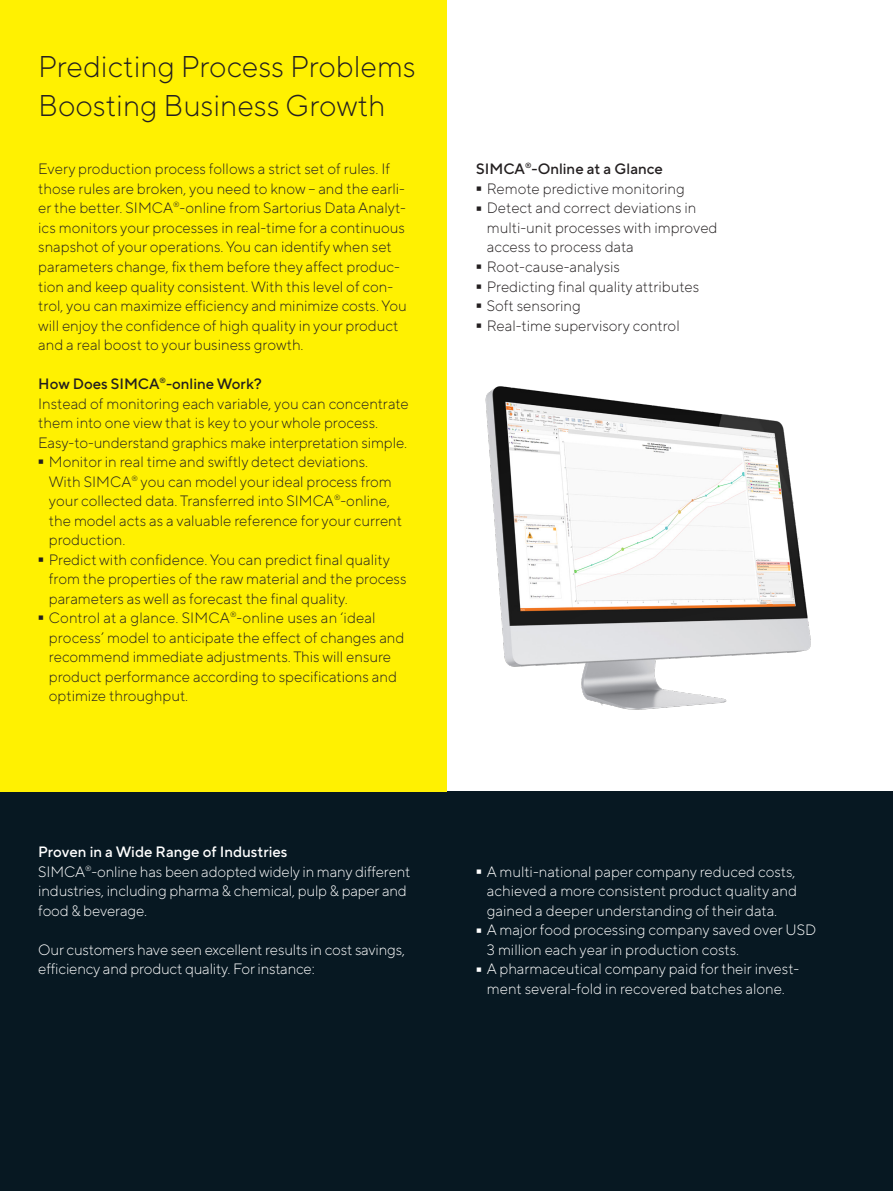
<style>
.page{position:relative;width:893px;height:1191px;background:#fff}
.page>*{position:absolute;margin:0;border:0;box-sizing:border-box;transform-origin:0 0}
.t1{font:300 95.25px "TT Norms Pro";color:#231f20;scale:.16 1}
.t2{font:300 95.25px "TT Norms Pro";color:#fff;scale:.16 1}
.Head_03_black{font:300 30px/39px "TT Norms Pro";color:#231f20}
.Body_Light_black{font:300 15px/19.5px "TT Norms Pro";color:#231f20}
.Body_Light_black-2{font:300 15px/19.5px "TT Norms Pro";letter-spacing:-.01em;color:#fff}
.Body_Light_black-3{font:500 15px "TT Norms Pro";color:#fff}
.Body_Light_black-4{font:500 15px "TT Norms Pro";color:#231f20}
.Head_05_black{font:500 15px "TT Norms Pro";color:#231f20}
</style>
<div class="page">
<div style="left:0;top:791px;width:893px;height:400px;background:#071822"></div>
<div style="left:0;top:0;width:446px;height:791px;background:#fff101"></div>
<img style="left:485px;top:386px;width:326px;height:324px">
<p class="Head_03_black" style="left:38px;top:45px;width:379px">Predicting Process Problems<br>Boosting Business Growth</p>
<p class="Body_Light_black" style="left:38px;top:158px;width:370px">Every production process follows a strict set of rules. If those rules are broken, you need to know – and the earli&shy;er the better. SIMCA<sup>®</sup>-online from Sartorius Data Analyt&shy;ics monitors your processes in real-time for a continuous snapshot of your operations. You can identify when set parameters change, fix them before they affect produc&shy;tion and keep quality consistent. With this level of con&shy;trol, you can maximize efficiency and minimize costs. You will enjoy the confidence of high quality in your product and a real boost to your business growth.</p>
<p class="Body_Light_black-4" style="left:38px;top:373px;width:225px">How Does SIMCA<sup>®</sup>-online Work?</p>
<p class="Body_Light_black" style="left:38px;top:392px;width:372px">Instead of monitoring each variable, you can concentrate them into one view that is key to your whole process.<br>Easy-to-understand graphics make interpretation simple.</p>
<p class="t1" style="left:38px;top:388px;width:38px">-</p>
<p class="Body_Light_black" style="left:49px;top:451px;width:355px">Monitor in real time and swiftly detect deviations.<br>With SIMCA<sup>®</sup> you can model your ideal process from your collected data. Transferred into SIMCA<sup>®</sup>-online, the model acts as a valuable reference for your current production.</p>
<p class="t1" style="left:38px;top:486px;width:38px">-</p>
<p class="Body_Light_black" style="left:49px;top:548px;width:359px">Predict with confidence. You can predict final quality from the properties of the raw material and the process parameters as well as forecast the final quality.</p>
<p class="t1" style="left:38px;top:544px;width:38px">-</p>
<p class="Body_Light_black" style="left:49px;top:607px;width:357px">Control at a glance. SIMCA<sup>®</sup>-online uses an ‘ideal process’ model to anticipate the effect of changes and recommend immediate adjustments. This will ensure product performance according to specifications and optimize throughput.</p>
<p class="Body_Light_black-3" style="left:38px;top:841px;width:251px">Proven in a Wide Range of Industries</p>
<p class="Body_Light_black-2" style="left:38px;top:860px;width:373px">SIMCA<sup>®</sup>-online has been adopted widely in many different industries, including pharma &amp; chemical, pulp &amp; paper and</p>
<p class="Body_Light_black-2" style="left:38px;top:899px;width:110px">food &amp; beverage.</p>
<p class="Body_Light_black-2" style="left:38px;top:938px;width:368px">Our customers have seen excellent results in cost savings, efficiency and product quality. For instance:</p>
<p class="Head_05_black" style="left:476px;top:158px;width:188px">SIMCA<sup>®</sup>-Online at a Glance</p>
<p class="t1" style="left:476px;top:115px;width:38px">-</p>
<p class="Body_Light_black" style="left:487px;top:178px;width:199px">Remote predictive monitoring</p>
<p class="t1" style="left:476px;top:135px;width:38px">-</p>
<p class="Body_Light_black" style="left:487px;top:197px;width:232px">Detect and correct deviations in multi-unit processes with improved access to process data</p>
<p class="t1" style="left:476px;top:193px;width:38px">-</p>
<p class="Body_Light_black" style="left:487px;top:256px;width:135px">Root-cause-analysis</p>
<p class="t1" style="left:476px;top:213px;width:38px">-</p>
<p class="Body_Light_black" style="left:487px;top:275px;width:214px">Predicting final quality attributes</p>
<p class="t1" style="left:476px;top:232px;width:38px">-</p>
<p class="Body_Light_black" style="left:487px;top:295px;width:95px">Soft sensoring</p>
<p class="t1" style="left:476px;top:252px;width:38px">-</p>
<p class="Body_Light_black" style="left:487px;top:314px;width:194px">Real-time supervisory control</p>
<p class="t2" style="left:476px;top:798px;width:38px">-</p>
<p class="Body_Light_black-2" style="left:487px;top:860px;width:312px;text-align:justify">A multi-national paper company reduced costs, achieved a more consistent product quality and gained a deeper understanding of their data.</p>
<p class="t2" style="left:476px;top:856px;width:38px">-</p>
<p class="Body_Light_black-2" style="left:487px;top:919px;width:331px">A major food processing company saved over USD<br>3 million each year in production costs.</p>
<p class="t2" style="left:476px;top:895px;width:38px">-</p>
<p class="Body_Light_black-2" style="left:487px;top:958px;width:314px">A pharmaceutical company paid for their invest&shy;ment several-fold in recovered batches alone.</p>
</div>
